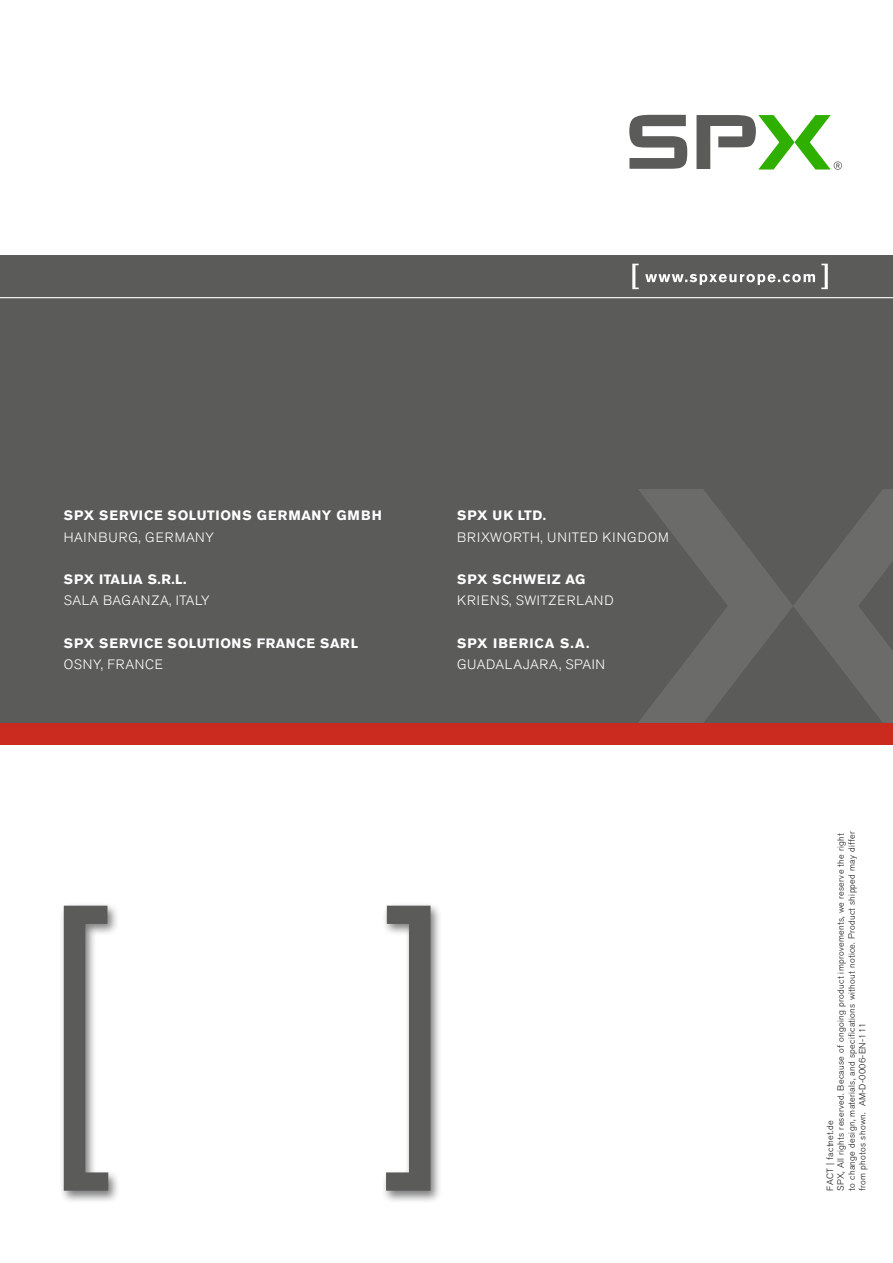
<style>
.page{position:relative;width:893px;height:1263px;background:#fff}
.page>*{position:absolute;margin:0;border:0;box-sizing:border-box;transform-origin:0 0}
.t1{font:700 13.5px "Akzidenz Grotesk Pro";letter-spacing:.04em;color:#fff}
.t2{font:300 13.5px "Akzidenz Grotesk Pro";letter-spacing:.06em;color:#fff}
.t3{font:300 13.5px "Akzidenz Grotesk Pro";letter-spacing:.04em;color:#fff}
.t4{font:300 13.5px "Akzidenz Grotesk Pro";letter-spacing:.08em;color:#fff}
.t5{font:300 9px/10.8px "Akzidenz Grotesk Pro";letter-spacing:.03em;color:#151616}
</style>
<div class="page">
<div style="left:0;top:255px;width:893px;height:473px;background:#5b5b5a"></div>
<div style="left:0;top:723px;width:893px;height:21px;background:#cb2a1e"></div>
<hr style="left:0;top:297px;width:893px;height:1px;background:#fff">
<svg style="left:629px;top:115px;width:58px;height:54px"></svg>
<svg style="left:696px;top:115px;width:146px;height:55px"></svg>
<div style="left:59px;top:902px;width:61px;height:301px;background:#151616;opacity:.55"></div>
<svg style="left:64px;top:906px;width:44px;height:285px"></svg>
<div style="left:381px;top:902px;width:61px;height:301px;background:#151616;opacity:.55"></div>
<svg style="left:386px;top:906px;width:45px;height:285px"></svg>
<svg style="left:638px;top:489px;width:255px;height:234px"></svg>
<svg style="left:645px;top:274px;width:170px;height:11px"></svg>
<svg style="left:632px;top:264px;width:7px;height:25px"></svg>
<svg style="left:821px;top:264px;width:7px;height:25px"></svg>
<h1 class="t1" style="left:64px;top:507px;width:319px">SPX SERVICE SOLUTIONS GERMANY GMBH</h1>
<h1 class="t4" style="left:64px;top:528px;width:151px">HAINBURG, GERMANY</h1>
<h1 class="t1" style="left:64px;top:571px;width:124px">SPX ITALIA S.R.L.</h1>
<h1 class="t3" style="left:64px;top:592px;width:147px">SALA BAGANZA, ITALY</h1>
<h1 class="t1" style="left:64px;top:634px;width:286px">SPX SERVICE SOLUTIONS FRANCE SARL</h1>
<h1 class="t2" style="left:64px;top:656px;width:11px">OSNY</h1>
<h1 class="t2" style="left:101px;top:656px;width:54px">, FRANCE</h1>
<h1 class="t1" style="left:457px;top:507px;width:90px">SPX UK LTD.</h1>
<h1 class="t2" style="left:457px;top:528px;width:125px">BRIXWORTH, U NITED</h1>
<h1 class="t2" style="left:603px;top:528px;width:66px">KINGDOM</h1>
<h1 class="t1" style="left:457px;top:571px;width:46px">SPX SCH</h1>
<h1 class="t1" style="left:523px;top:571px;width:63px">WEIZ AG</h1>
<h1 class="t2" style="left:457px;top:592px;width:93px">KRIENS, SWITZE</h1>
<h1 class="t2" style="left:567px;top:592px;width:46px">RLAND</h1>
<h1 class="t1" style="left:457px;top:634px;width:134px">SPX IBERICA S.A.</h1>
<h1 class="t2" style="left:457px;top:656px;width:117px">GUADALAJARA, SPAIN</h1>
<p class="t5" style="left:825px;top:1191px;width:361px;rotate:-90deg">FACT | FACTNET.DE<br>SPX, ALL RIGHTS RESERVED. BECAUSE OF ONGOING PRODUCT IMPROVEMENTS, WE RESERVE THE RIGHT TO CHANGE DESIGN, MATERIALS, AND SPECIFICATIONS WITHOUT NOTICE. PRODUCT SHIPPED MAY DIFFER FROM PHOTOS SHOWN. AM-D-0006-EN-111</p>
</div>
